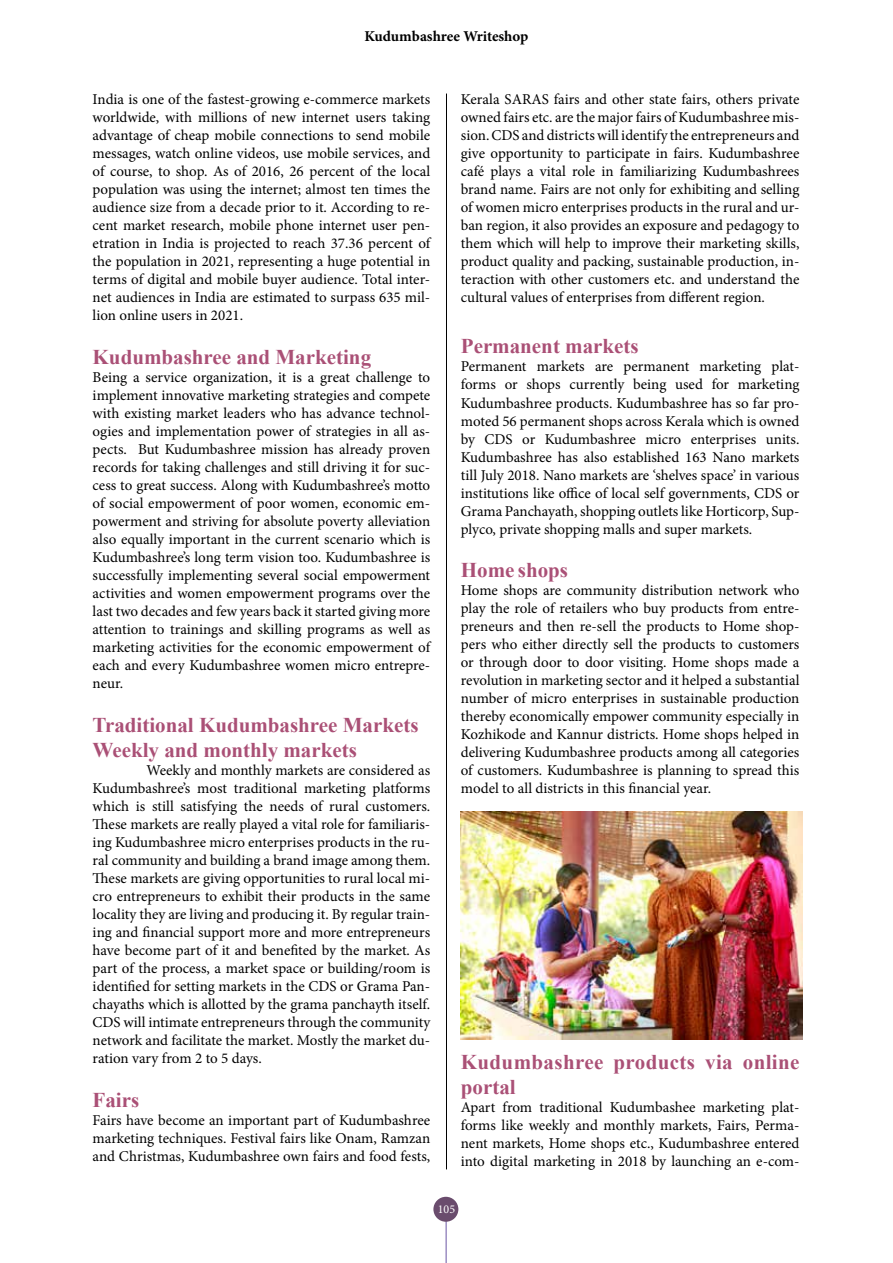
<style>
.page{position:relative;width:893px;height:1263px;background:#fff}
.page>*{position:absolute;margin:0;border:0;box-sizing:border-box;transform-origin:0 0}
.t1{font:700 21px/25.5px "Times New Roman";color:#aa5076}
.t2{font:700 21px/25.5px "Times New Roman";letter-spacing:.02em;color:#aa5076}
.t3{font:15px/18px "Minion Pro";color:#000;text-align:justify}
.t4{font:700 15px "Minion Pro";letter-spacing:-.005em;color:#000}
.t5{font:12px "Minion Pro";color:#fff}
</style>
<div class="page">
<hr style="left:446px;top:1208px;width:1px;height:55px;background:#6b55a4">
<div style="left:433px;top:1197px;width:25px;height:25px;background:#6a4c6d;border-radius:50%"></div>
<img style="left:461px;top:812px;width:342px;height:228px">
<hr style="left:446px;top:94px;width:1px;height:1075px;background:#000">
<p class="t4" style="left:364px;top:25px;width:165px">Kudumbashree Writeshop</p>
<p class="t3" style="left:93px;top:91px;width:339px">India is one of the fastest-growing e-commerce markets worldwide, with millions of new internet users taking advantage of cheap mobile connections to send mobile messages, watch online videos, use mobile services, and of course, to shop. As of 2016, 26 percent of the local population was using the internet; almost ten times the audience size from a decade prior to it. According to re&shy;cent market research, mobile phone internet user pen&shy;etration in India is projected to reach 37.36 percent of the population in 2021, representing a huge potential in terms of digital and mobile buyer audience. Total inter&shy;net audiences in India are estimated to surpass 635 mil&shy;lion online users in 2021.</p>
<h1 class="t1" style="left:93px;top:344px;width:280px">Kudumbashree and Marketing</h1>
<p class="t3" style="left:93px;top:368px;width:339px">Being a service organization, it is a great challenge to implement innovative marketing strategies and compete with existing market leaders who has advance technol&shy;ogies and implementation power of strategies in all as&shy;pects. But Kudumbashree mission has already proven records for taking challenges and still driving it for suc&shy;cess to great success. Along with Kudumbashree’s motto of social empowerment of poor women, economic em&shy;powerment and striving for absolute poverty alleviation also equally important in the current scenario which is Kudumbashree’s long term vision too. Kudumbashree is successfully implementing several social empowerment activities and women empowerment programs over the last two decades and few years back it started giving more attention to trainings and skilling programs as well as marketing activities for the economic empowerment of each and every Kudumbashree women micro entrepre&shy;neur.</p>
<h1 class="t1" style="left:93px;top:711px;width:327px">Traditional Kudumbashree Markets<br>Weekly and monthly markets</h1>
<p class="t3" style="left:93px;top:761px;width:339px;text-indent:54px">Weekly and monthly markets are considered as Kudumbashree’s most traditional marketing platforms which is still satisfying the needs of rural customers.<br>These markets are really played a vital role for familiaris&shy;ing Kudumbashree micro enterprises products in the ru&shy;ral community and building a brand image among them.<br>These markets are giving opportunities to rural local mi&shy;cro entrepreneurs to exhibit their products in the same locality they are living and producing it. By regular train&shy;ing and financial support more and more entrepreneurs have become part of it and benefited by the market. As part of the process, a market space or building/room is identified for setting markets in the CDS or Grama Pan&shy;chayaths which is allotted by the grama panchayth itself.<br>CDS will intimate entrepreneurs through the community network and facilitate the market. Mostly the market du&shy;ration vary from 2 to 5 days.</p>
<h1 class="t1" style="left:93px;top:1086px;width:48px">Fairs</h1>
<p class="t3" style="left:93px;top:1111px;width:339px">Fairs have become an important part of Kudumbashree marketing techniques. Festival fairs like Onam, Ramzan and Christmas, Kudumbashree own fairs and food fests,</p>
<p class="t3" style="left:461px;top:91px;width:340px">Kerala SARAS fairs and other state fairs, others private owned fairs etc. are the major fairs of Kudumbashree mis&shy;sion. CDS and districts will identify the entrepreneurs and give opportunity to participate in fairs. Kudumbashree café plays a vital role in familiarizing Kudumbashrees brand name. Fairs are not only for exhibiting and selling of women micro enterprises products in the rural and ur&shy;ban region, it also provides an exposure and pedagogy to them which will help to improve their marketing skills, product quality and packing, sustainable production, in&shy;teraction with other customers etc. and understand the cultural values of enterprises from different region.</p>
<h1 class="t1" style="left:461px;top:333px;width:179px">Permanent markets</h1>
<p class="t3" style="left:461px;top:358px;width:340px">Permanent markets are permanent marketing plat&shy;forms or shops currently being used for marketing Kudumbashree products. Kudumbashree has so far pro&shy;moted 56 permanent shops across Kerala which is owned by CDS or Kudumbashree micro enterprises units.<br>Kudumbashree has also established 163 Nano markets till July 2018. Nano markets are ‘shelves space’ in various institutions like office of local self governments, CDS or Grama Panchayath, shopping outlets like Horticorp, Sup&shy;plyco, private shopping malls and super markets.</p>
<h1 class="t1" style="left:461px;top:557px;width:109px">Home shops</h1>
<p class="t3" style="left:461px;top:581px;width:340px">Home shops are community distribution network who play the role of retailers who buy products from entre&shy;preneurs and then re-sell the products to Home shop&shy;pers who either directly sell the products to customers or through door to door visiting. Home shops made a revolution in marketing sector and it helped a substantial number of micro enterprises in sustainable production thereby economically empower community especially in Kozhikode and Kannur districts. Home shops helped in delivering Kudumbashree products among all categories of customers. Kudumbashree is planning to spread this model to all districts in this financial year.</p>
<h1 class="t2" style="left:461px;top:1048px;width:340px">Kudumbashree products via online portal</h1>
<p class="t3" style="left:461px;top:1098px;width:340px">Apart from traditional Kudumbashee marketing plat&shy;forms like weekly and monthly markets, Fairs, Perma&shy;nent markets, Home shops etc., Kudumbashree entered into digital marketing in 2018 by launching an e-com-</p>
<p class="t5" style="left:438px;top:1200px;width:19px">105</p>
</div>
